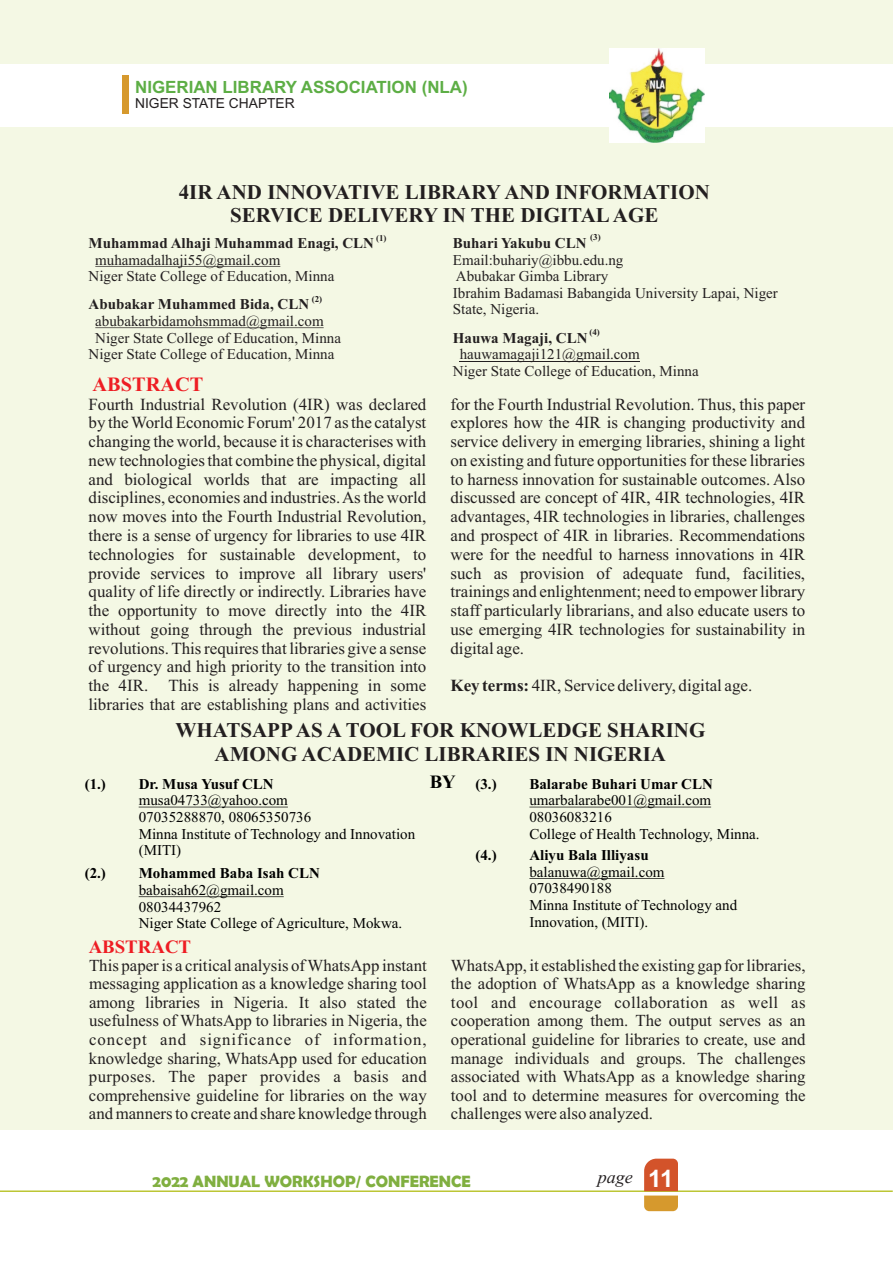
<style>
.page{position:relative;width:893px;height:1263px;background:#f4f8e4}
.page>*{position:absolute;margin:0;border:0;box-sizing:border-box;transform-origin:0 0}
.t1{font:700 21px/23.2px "Times New Roman";color:#231f20;text-align:center}
.t2{font:700 20.25px "Times New Roman";color:#ee1d23}
.t3{font:700 18.75px "Times New Roman";color:#ee1d23}
.t4{font:700 18.75px "Times New Roman";color:#000}
.t5{font:italic 18px "Times New Roman";color:#231f20}
.t6{font:16.95px/18.8px "Times New Roman";color:#231f20;text-align:justify}
.t7{font:700 16.95px "Arial";color:#5dae45}
.t8{font:16.8px/18.6px "Times New Roman";color:#231f20;text-align:justify}
.t9{font:700 16.5px "Berlin Sans FB Demi";color:#80af40}
.t10{font:15px/16.6px "Times New Roman";color:#231f20}
.t11{font:15px/16.6px "Times New Roman";color:#000}
.t12{font:700 15px "Times New Roman";color:#000}
.t13{font:700 15px "Times New Roman";color:#231f20}
.t14{font:13.8px "Arial";color:#231f20}
.t15{font:700 9px "Times New Roman";color:#231f20}
.s1{font-weight:700}
.s2{font-family:"Arial";font-weight:700;font-style:normal;font-size:24px;color:#fff}
</style>
<div class="page">
<div style="left:0;top:1130px;width:893px;height:133px;background:#fff"></div>
<div style="left:0;top:64px;width:893px;height:63px;background:#fff"></div>
<div style="left:122px;top:75px;width:7px;height:39px;background:#d6992d"></div>
<hr style="left:0;top:1190px;width:893px;height:2px;background:#bcc634">
<svg style="left:644px;top:1159px;width:34px;height:52px;background:#d7793f"></svg>
<img style="left:610px;top:49px;width:94px;height:94px">
<hr style="left:95px;top:266px;width:185px;height:1px;background:#231f20">
<hr style="left:95px;top:327px;width:229px;height:1px;background:#231f20">
<hr style="left:460px;top:361px;width:180px;height:1px;background:#231f20">
<hr style="left:139px;top:807px;width:149px;height:1px;background:#000">
<hr style="left:139px;top:896px;width:145px;height:1px;background:#000">
<hr style="left:529px;top:807px;width:182px;height:1px;background:#000">
<hr style="left:529px;top:878px;width:135px;height:1px;background:#000">
<p class="t7" style="left:135px;top:80px;width:334px">NIGERIAN LIBRARY ASSOCIATION (NLA)</p>
<p class="t14" style="left:135px;top:98px;width:161px">NIGER STATE CHAPTER</p>
<p class="t1" style="left:179px;top:183px;width:533px">4IR AND INNOVATIVE LIBRARY AND INFORMATION<br>SERVICE DELIVERY IN THE DIGITALAGE</p>
<p class="t15" style="left:376px;top:235px;width:12px">(1)</p>
<p class="t13" style="left:89px;top:238px;width:287px">Muhammad Alhaji Muhammad Enagi, CLN</p>
<p class="t10" style="left:89px;top:253px;width:247px;text-indent:7px">muhamadalhaji55@gmail.com<br>Niger State College of Education, Minna</p>
<p class="t13" style="left:89px;top:299px;width:222px">Abubakar Muhammed Bida, CLN</p>
<p class="t10" style="left:95px;top:314px;width:230px">abubakarbidamohsmmad@gmail.com</p>
<p class="t10" style="left:95px;top:331px;width:247px">Niger State College of Education, Minna</p>
<p class="t10" style="left:89px;top:347px;width:247px">Niger State College of Education, Minna</p>
<p class="t15" style="left:312px;top:296px;width:12px">(2)</p>
<p class="t2" style="left:93px;top:377px;width:112px">ABSTRACT</p>
<p class="t15" style="left:590px;top:234px;width:12px">(3)</p>
<p class="t13" style="left:453px;top:238px;width:135px">Buhari Yakubu CLN</p>
<p class="t10" style="left:453px;top:253px;width:326px">Email:buhariy@ibbu.edu.ng<br>Abubakar Gimba Library<br>Ibrahim Badamasi Babangida University Lapai, Niger<br>State, Nigeria.</p>
<p class="t13" style="left:453px;top:332px;width:136px">Hauwa Magaji, CLN</p>
<p class="t10" style="left:453px;top:347px;width:247px;text-indent:7px">hauwamagaji121@gmail.com<br>Niger State College of Education, Minna</p>
<p class="t15" style="left:589px;top:329px;width:12px">(4)</p>
<p class="t6" style="left:89px;top:396px;width:339px">Fourth Industrial Revolution (4IR) was declared by the World Economic Forum' 2017 as the catalyst changing the world, because it is characterises with new technologies that combine the physical, digital and biological worlds that are impacting all disciplines, economies and industries. As the world now moves into the Fourth Industrial Revolution, there is a sense of urgency for libraries to use 4IR technologies for sustainable development, to provide services to improve all library users' quality of life directly or indirectly. Libraries have the opportunity to move directly into the 4IR without going through the previous industrial revolutions. This requires that libraries give a sense of urgency and high priority to the transition into the 4IR. This is already happening in some libraries that are establishing plans and activities</p>
<p class="t6" style="left:450px;top:396px;width:356px">for the Fourth Industrial Revolution. Thus, this paper explores how the 4IR is changing productivity and service delivery in emerging libraries, shining a light on existing and future opportunities for these libraries to harness innovation for sustainable outcomes. Also discussed are concept of 4IR, 4IR technologies, 4IR advantages, 4IR technologies in libraries, challenges and prospect of 4IR in libraries. Recommendations were for the needful to harness innovations in 4IR such as provision of adequate fund, facilities, trainings and enlightenment; need to empower library staff particularly librarians, and also educate users to use emerging 4IR technologies for sustainability in digital age.</p>
<p class="t6" style="left:450px;top:678px;width:303px"><span class="s1">Key terms:</span> 4IR, Service delivery, digital age.</p>
<p class="t1" style="left:175px;top:721px;width:531px">WHATSAPPAS A TOOL FOR KNOWLEDGE SHARING<br>AMONG ACADEMIC LIBRARIES IN NIGERIA</p>
<p class="t12" style="left:85px;top:778px;width:23px">(1.)</p>
<p class="t12" style="left:139px;top:778px;width:137px">Dr. Musa Yusuf CLN</p>
<p class="t11" style="left:139px;top:793px;width:278px">musa04733@yahoo.com<br>07035288870, 08065350736<br>Minna Institute of Technology and Innovation (MITI)</p>
<p class="t12" style="left:85px;top:868px;width:23px">(2.)</p>
<p class="t12" style="left:139px;top:868px;width:183px">Mohammed Baba Isah CLN</p>
<p class="t11" style="left:139px;top:883px;width:265px">babaisah62@gmail.com<br>08034437962<br>Niger State College of Agriculture, Mokwa.</p>
<p class="t3" style="left:89px;top:940px;width:104px">ABSTRACT</p>
<p class="t4" style="left:430px;top:775px;width:28px">BY</p>
<p class="t12" style="left:475px;top:778px;width:23px">(3.)</p>
<p class="t12" style="left:529px;top:778px;width:185px">Balarabe Buhari Umar CLN</p>
<p class="t11" style="left:529px;top:793px;width:232px">umarbalarabe001@gmail.com<br>08036083216<br>College of Health Technology, Minna.</p>
<p class="t12" style="left:475px;top:850px;width:23px">(4.)</p>
<p class="t12" style="left:529px;top:850px;width:121px">Aliyu Bala Illiyasu</p>
<p class="t11" style="left:529px;top:865px;width:209px">balanuwa@gmail.com<br>07038490188<br>Minna Institute of Technology and<br>Innovation, (MITI).</p>
<p class="t8" style="left:89px;top:957px;width:339px">This paper is a critical analysis of WhatsApp instant messaging application as a knowledge sharing tool among libraries in Nigeria. It also stated the usefulness of WhatsApp to libraries in Nigeria, the concept and significance of information, knowledge sharing, WhatsApp used for education purposes. The paper provides a basis and comprehensive guideline for libraries on the way and manners to create and share knowledge through</p>
<p class="t8" style="left:451px;top:957px;width:356px">WhatsApp, it established the existing gap for libraries, the adoption of WhatsApp as a knowledge sharing tool and encourage collaboration as well as cooperation among them. The output serves as an operational guideline for libraries to create, use and manage individuals and groups. The challenges associated with WhatsApp as a knowledge sharing tool and to determine measures for overcoming the challenges were also analyzed.</p>
<p class="t9" style="left:152px;top:1171px;width:320px">2022 ANNUAL WORKSHOP/ CONFERENCE</p>
<p class="t5" style="left:598px;top:1171px;width:77px">page <span class="s2">11</span></p>
</div>
